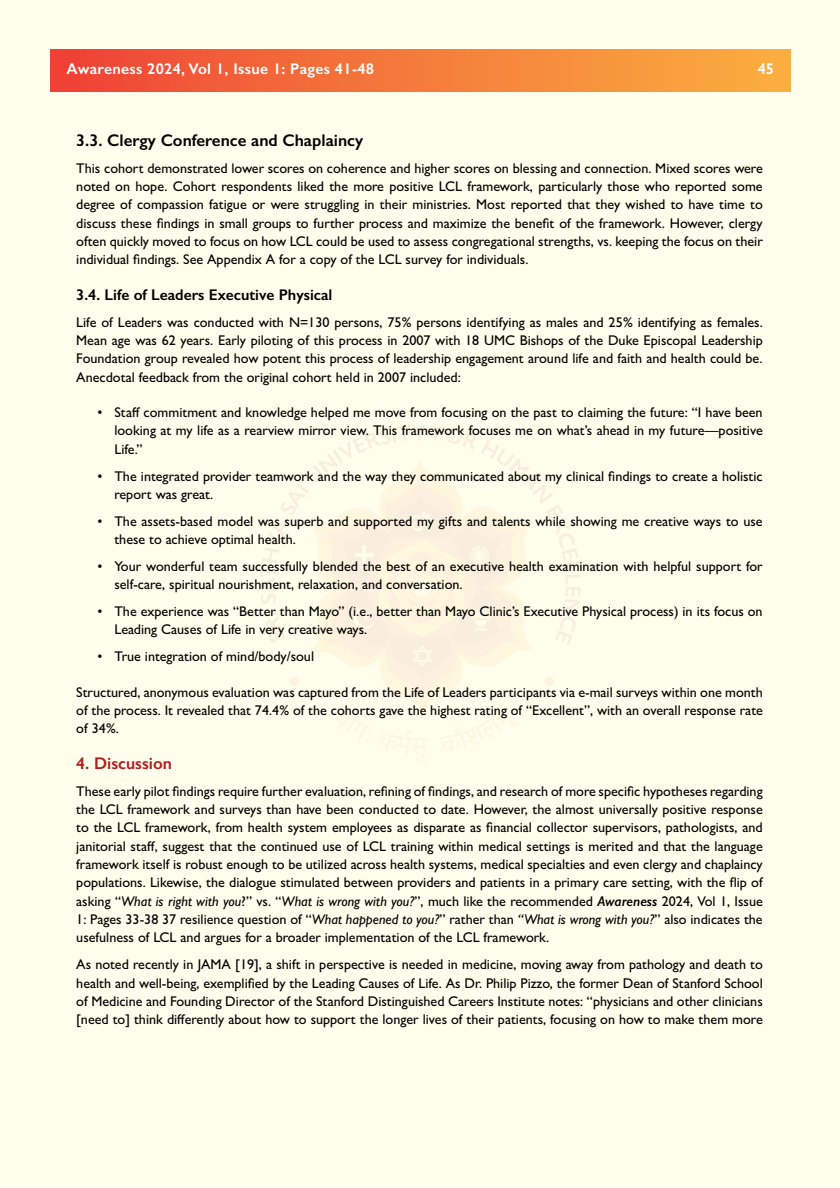
<style>
.page{position:relative;width:840px;height:1188px;background:#fffdec}
.page>*{position:absolute;margin:0;border:0;box-sizing:border-box;transform-origin:0 0}
.t1{font:600 16.95px "Gill Sans";color:#000}
.t2{font:600 16.95px "Gill Sans";color:#b11c20}
.t3{font:600 15.6px "Gill Sans";letter-spacing:.02em;color:#fff}
.t4{font:600 15.6px "Gill Sans";color:#000}
.t5{font:500 14.1px/18.3px "Gill Sans";color:#000;text-align:justify}
.s1{font-style:italic}
.s2{font-weight:600;font-style:italic}
</style>
<div class="page">
<svg style="left:261px;top:425px;width:319px;height:337px"></svg>
<div style="left:51px;top:50px;width:739px;height:41px;background:linear-gradient(to right,#ee4336,#fbb140)"></div>
<p class="t3" style="left:66px;top:59px;width:309px">Awareness 2024, Vol 1, Issue 1: Pages 41-48</p>
<p class="t3" style="left:758px;top:59px;width:18px">45</p>
<p class="t1" style="left:76px;top:130px;width:288px">3.3. Clergy Conference and Chaplaincy</p>
<p class="t5" style="left:76px;top:158px;width:688px">This cohort demonstrated lower scores on coherence and higher scores on blessing and connection. Mixed scores were noted on hope. Cohort respondents liked the more positive LCL framework, particularly those who reported some degree of compassion fatigue or were struggling in their ministries. Most reported that they wished to have time to discuss these findings in small groups to further process and maximize the benefit of the framework. However, clergy often quickly moved to focus on how LCL could be used to assess congregational strengths, vs. keeping the focus on their individual findings. See Appendix A for a copy of the LCL survey for individuals.</p>
<p class="t4" style="left:76px;top:285px;width:258px">3.4. Life of Leaders Executive Physical</p>
<p class="t5" style="left:76px;top:312px;width:688px">Life of Leaders was conducted with N=130 persons, 75% persons identifying as males and 25% identifying as females.<br>Mean age was 62 years. Early piloting of this process in 2007 with 18 UMC Bishops of the Duke Episcopal Leadership Foundation group revealed how potent this process of leadership engagement around life and faith and health could be.<br>Anecdotal feedback from the original cohort held in 2007 included:</p>
<p class="t5" style="left:114px;top:403px;width:650px;text-indent:-17px">• Staff commitment and knowledge helped me move from focusing on the past to claiming the future: “I have been looking at my life as a rearview mirror view. This framework focuses me on what’s ahead in my future—positive Life.”</p>
<p class="t5" style="left:114px;top:466px;width:650px;text-indent:-17px">• The integrated provider teamwork and the way they communicated about my clinical findings to create a holistic report was great.</p>
<p class="t5" style="left:114px;top:512px;width:650px;text-indent:-17px">• The assets-based model was superb and supported my gifts and talents while showing me creative ways to use these to achieve optimal health.</p>
<p class="t5" style="left:114px;top:557px;width:650px;text-indent:-17px">• Your wonderful team successfully blended the best of an executive health examination with helpful support for self-care, spiritual nourishment, relaxation, and conversation.</p>
<p class="t5" style="left:114px;top:602px;width:650px;text-indent:-17px">• The experience was “Better than Mayo” (i.e., better than Mayo Clinic’s Executive Physical process) in its focus on<br>Leading Causes of Life in very creative ways.</p>
<p class="t5" style="left:97px;top:647px;width:218px">• True integration of mind/body/soul</p>
<p class="t5" style="left:76px;top:683px;width:688px">Structured, anonymous evaluation was captured from the Life of Leaders participants via e-mail surveys within one month of the process. It revealed that 74.4% of the cohorts gave the highest rating of “Excellent”, with an overall response rate of 34%.</p>
<p class="t2" style="left:76px;top:753px;width:97px">4. Discussion</p>
<p class="t5" style="left:76px;top:781px;width:688px">These early pilot findings require further evaluation, refining of findings, and research of more specific hypotheses regarding the LCL framework and surveys than have been conducted to date. However, the almost universally positive response to the LCL framework, from health system employees as disparate as financial collector supervisors, pathologists, and janitorial staff, suggest that the continued use of LCL training within medical settings is merited and that the language framework itself is robust enough to be utilized across health systems, medical specialties and even clergy and chaplaincy populations. Likewise, the dialogue stimulated between providers and patients in a primary care setting, with the flip of asking “<span class="s1">What is right with you</span>?” vs. “<span class="s1">What is wrong with you?</span>”, much like the recommended <span class="s2">Awareness</span> 2024, Vol 1, Issue 1: Pages 33-38 37 resilience question of “<span class="s1">What happened to you?</span>” rather than <span class="s1">“What is wrong with you?</span>” also indicates the usefulness of LCL and argues for a broader implementation of the LCL framework.</p>
<p class="t5" style="left:76px;top:955px;width:688px">As noted recently in JAMA [19], a shift in perspective is needed in medicine, moving away from pathology and death to health and well-being, exemplified by the Leading Causes of Life. As Dr. Philip Pizzo, the former Dean of Stanford School of Medicine and Founding Director of the Stanford Distinguished Careers Institute notes: “physicians and other clinicians [need to] think differently about how to support the longer lives of their patients, focusing on how to make them more</p>
</div>
